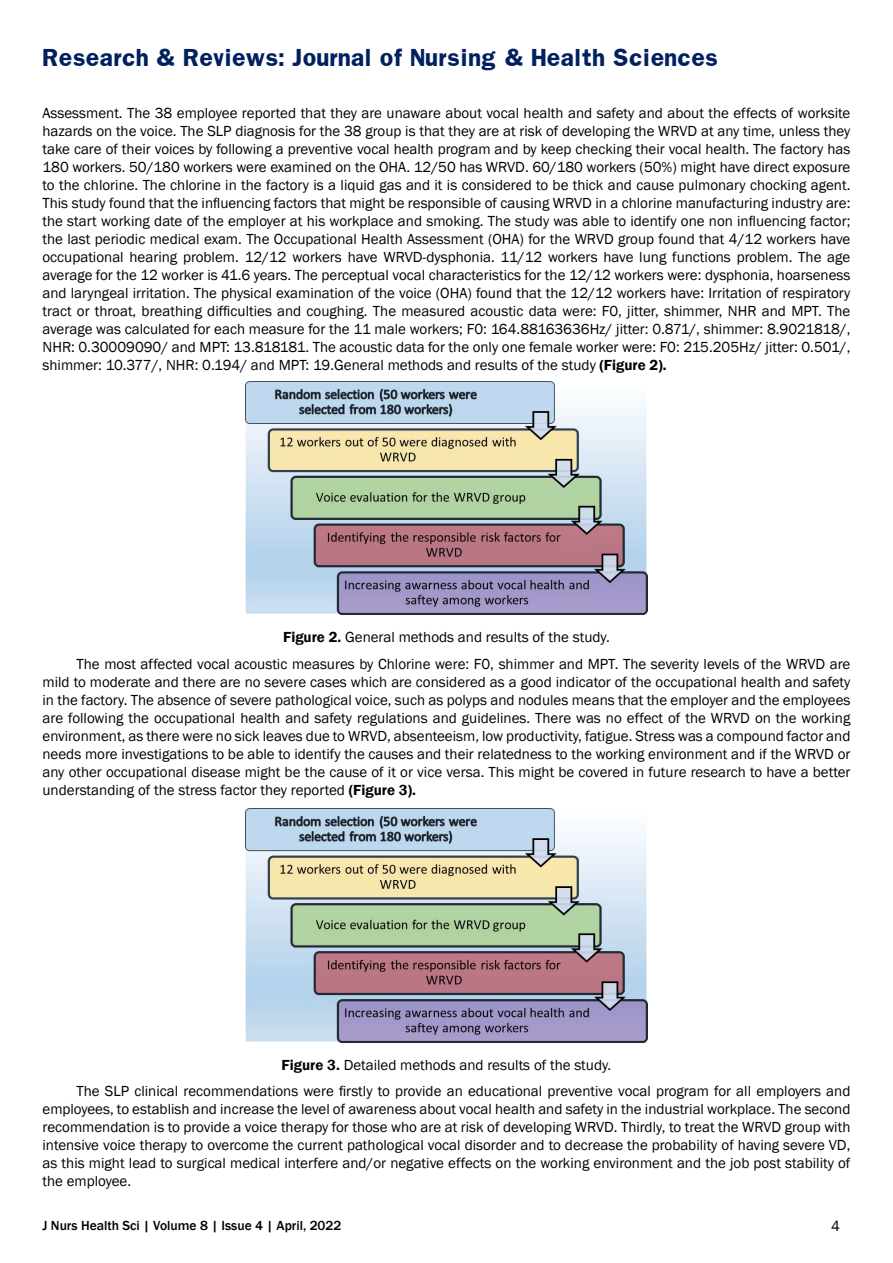
<style>
.page{position:relative;width:893px;height:1263px;background:#fff}
.page>*{position:absolute;margin:0;border:0;box-sizing:border-box;transform-origin:0 0}
.t1{font:700 21px "Franklin";color:#002060}
.t2{font:15px/18px "Franklin Gothic";color:#000;text-align:justify}
.t3{font:500 13.5px "Franklin Gothic";color:#000}
.s1{font-weight:600}
</style>
<div class="page">
<img style="left:245px;top:381px;width:403px;height:234px">
<img style="left:245px;top:809px;width:403px;height:234px">
<h1 class="t1" style="left:43px;top:43px;width:677px">Research &amp; Reviews: Journal of Nursing &amp; Health Sciences</h1>
<p class="t2" style="left:43px;top:104px;width:809px">Assessment. The 38 employee reported that they are unaware about vocal health and safety and about the effects of worksite hazards on the voice. The SLP diagnosis for the 38 group is that they are at risk of developing the WRVD at any time, unless they take care of their voices by following a preventive vocal health program and by keep checking their vocal health. The factory has 180 workers. 50/180 workers were examined on the OHA. 12/50 has WRVD. 60/180 workers (50%) might have direct exposure to the chlorine. The chlorine in the factory is a liquid gas and it is considered to be thick and cause pulmonary chocking agent.<br>This study found that the influencing factors that might be responsible of causing WRVD in a chlorine manufacturing industry are: the start working date of the employer at his workplace and smoking. The study was able to identify one non influencing factor; the last periodic medical exam. The Occupational Health Assessment (OHA) for the WRVD group found that 4/12 workers have occupational hearing problem. 12/12 workers have WRVD-dysphonia. 11/12 workers have lung functions problem. The age average for the 12 worker is 41.6 years. The perceptual vocal characteristics for the 12/12 workers were: dysphonia, hoarseness and laryngeal irritation. The physical examination of the voice (OHA) found that the 12/12 workers have: Irritation of respiratory tract or throat, breathing difficulties and coughing. The measured acoustic data were: F0, jitter, shimmer, NHR and MPT. The average was calculated for each measure for the 11 male workers; F0: 164.88163636Hz/ jitter: 0.871/, shimmer: 8.9021818/, NHR: 0.30009090/ and MPT: 13.818181. The acoustic data for the only one female worker were: F0: 215.205Hz/ jitter: 0.501/, shimmer: 10.377/, NHR: 0.194/ and MPT: 19.General methods and results of the study <span class="s1">(Figure 2).</span></p>
<p class="t2" style="left:77px;top:624px;width:775px;line-height:26.5px;text-indent:207px"><span class="s1">Figure 2.</span> General methods and results of the study.<br>The most affected vocal acoustic measures by Chlorine were: F0, shimmer and MPT. The severity levels of the WRVD are</p>
<p class="t2" style="left:43px;top:673px;width:809px">mild to moderate and there are no severe cases which are considered as a good indicator of the occupational health and safety in the factory. The absence of severe pathological voice, such as polyps and nodules means that the employer and the employees are following the occupational health and safety regulations and guidelines. There was no effect of the WRVD on the working environment, as there were no sick leaves due to WRVD, absenteeism, low productivity, fatigue. Stress was a compound factor and needs more investigations to be able to identify the causes and their relatedness to the working environment and if the WRVD or any other occupational disease might be the cause of it or vice versa. This might be covered in future research to have a better understanding of the stress factor they reported <span class="s1">(Figure 3).</span></p>
<p class="t2" style="left:77px;top:1052px;width:775px;line-height:26.5px;text-indent:205px"><span class="s1">Figure 3.</span> Detailed methods and results of the study.<br>The SLP clinical recommendations were firstly to provide an educational preventive vocal program for all employers and</p>
<p class="t2" style="left:43px;top:1100px;width:809px">employees, to establish and increase the level of awareness about vocal health and safety in the industrial workplace. The second recommendation is to provide a voice therapy for those who are at risk of developing WRVD. Thirdly, to treat the WRVD group with intensive voice therapy to overcome the current pathological vocal disorder and to decrease the probability of having severe VD, as this might lead to surgical medical interfere and/or negative effects on the working environment and the job post stability of the employee.</p>
<p class="t3" style="left:43px;top:1217px;width:300px">J Nurs Health Sci | Volume 8 | Issue 4 | April, 2022</p>
<p class="t2" style="left:831px;top:1217px;width:10px">4</p>
</div>
